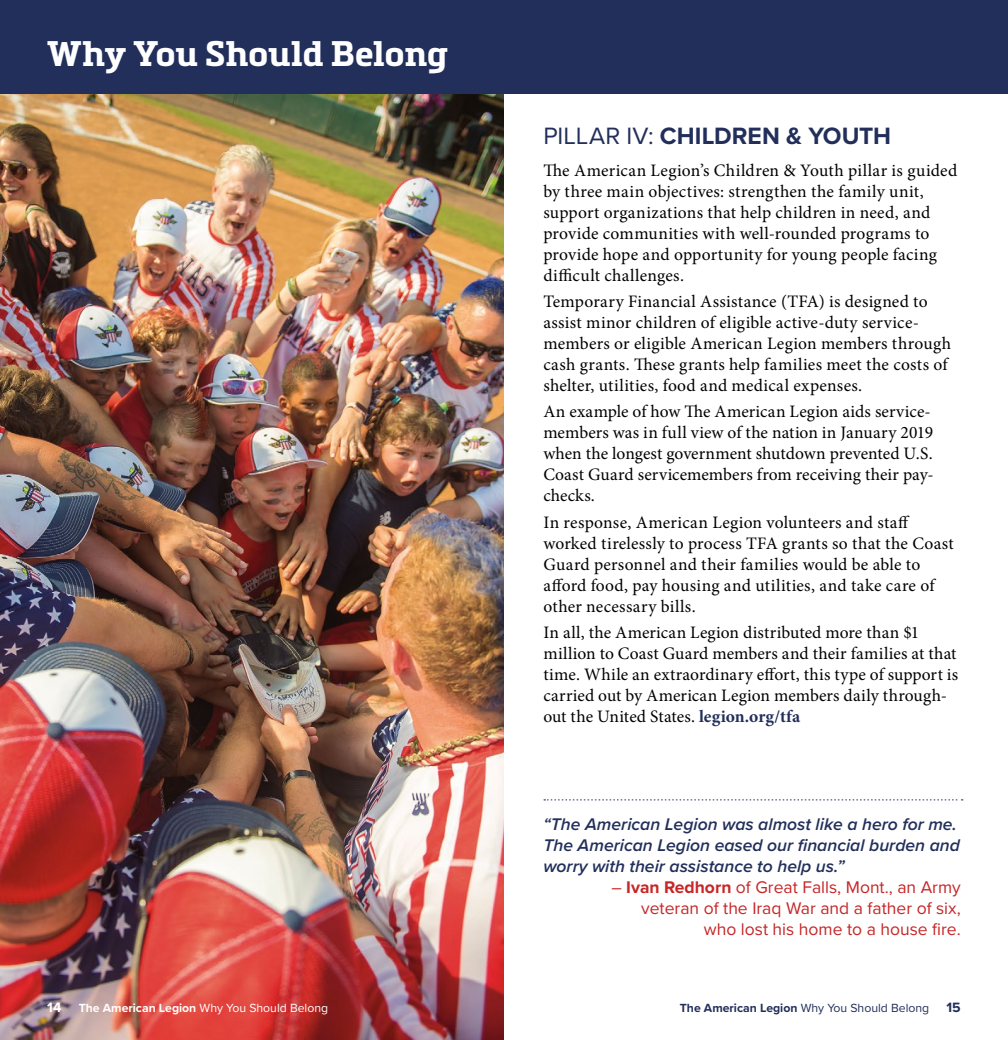
<style>
.page{position:relative;width:1008px;height:1040px;background:#fff}
.page>*{position:absolute;margin:0;border:0;box-sizing:border-box;transform-origin:0 0}
.t1{font:700 35px "Metronic Slab Pro";letter-spacing:.005em;color:#fff}
.Heading{font:700 24.5px "Proxima Nova";color:#222f5b}
.Text{font:17.5px/21px "Minion Pro";letter-spacing:.01em;color:#000}
.Pull_Quote{font:italic 600 17.5px/21px "Proxima Nova";color:#222f5b}
.Quote_Attribution{font:17.5px/21px "Proxima Nova";color:#c72627;text-align:right}
.t2{font:12.25px "Proxima Nova";color:#fff}
.t3{font:12.25px "Proxima Nova";color:#222f5b}
.s1{font-weight:400}
.s2{font-weight:700;color:#222f5b}
.s3{font-weight:700}
.s4{font-weight:700;font-size:14px}
</style>
<div class="page">
<img style="left:0;top:93px;width:504px;height:947px">
<svg style="left:544px;top:799px;width:419px;height:1px"></svg>
<div style="left:504px;top:0;width:504px;height:93px;background:#222f5b"></div>
<div style="left:0;top:0;width:504px;height:93px;background:#222f5b"></div>
<h1 class="t1" style="left:47px;top:31px;width:402px">Why You Should Belong</h1>
<p class="Heading" style="left:543px;top:118px;width:349px"><span class="s1">PILLAR IV:</span> CHILDREN &amp; YOUTH</p>
<p class="Text" style="left:543px;top:160px;width:415px">The American Legion’s Children &amp; Youth pillar is guided by three main objectives: strengthen the family unit, support organizations that help children in need, and provide communities with well-rounded programs to provide hope and opportunity for young people facing difficult challenges.</p>
<p class="Text" style="left:543px;top:291px;width:409px">Temporary Financial Assistance (TFA) is designed to assist minor children of eligible active-duty service&shy;members or eligible American Legion members through cash grants. These grants help families meet the costs of shelter, utilities, food and medical expenses.</p>
<p class="Text" style="left:543px;top:401px;width:392px">An example of how The American Legion aids service&shy;members was in full view of the nation in January 2019 when the longest government shutdown prevented U.S.<br>Coast Guard servicemembers from receiving their pay&shy;checks.</p>
<p class="Text" style="left:543px;top:511px;width:412px">In response, American Legion volunteers and staff worked tirelessly to process TFA grants so that the Coast Guard personnel and their families would be able to afford food, pay housing and utilities, and take care of other necessary bills.</p>
<p class="Text" style="left:543px;top:621px;width:416px">In all, the American Legion distributed more than $1 million to Coast Guard members and their families at that time. While an extraordinary effort, this type of support is carried out by American Legion members daily through&shy;out the United States. <span class="s2">legion.org/tfa</span></p>
<p class="Pull_Quote" style="left:543px;top:813px;width:418px">“The American Legion was almost like a hero for me.<br>The American Legion eased our financial burden and worry with their assistance to help us.”</p>
<p class="Quote_Attribution" style="left:611px;top:876px;width:351px">– <span class="s3">Ivan Redhorn</span> of Great Falls, Mont., an Army veteran of the Iraq War and a father of six, who lost his home to a house fire.</p>
<p class="t2" style="left:47px;top:998px;width:282px"><span class="s4">14</span> <span class="s3">The American Legion</span> Why You Should Belong</p>
<p class="t3" style="left:680px;top:998px;width:282px"><span class="s3">The American Legion</span> Why You Should Belong <span class="s4">15</span></p>
</div>
